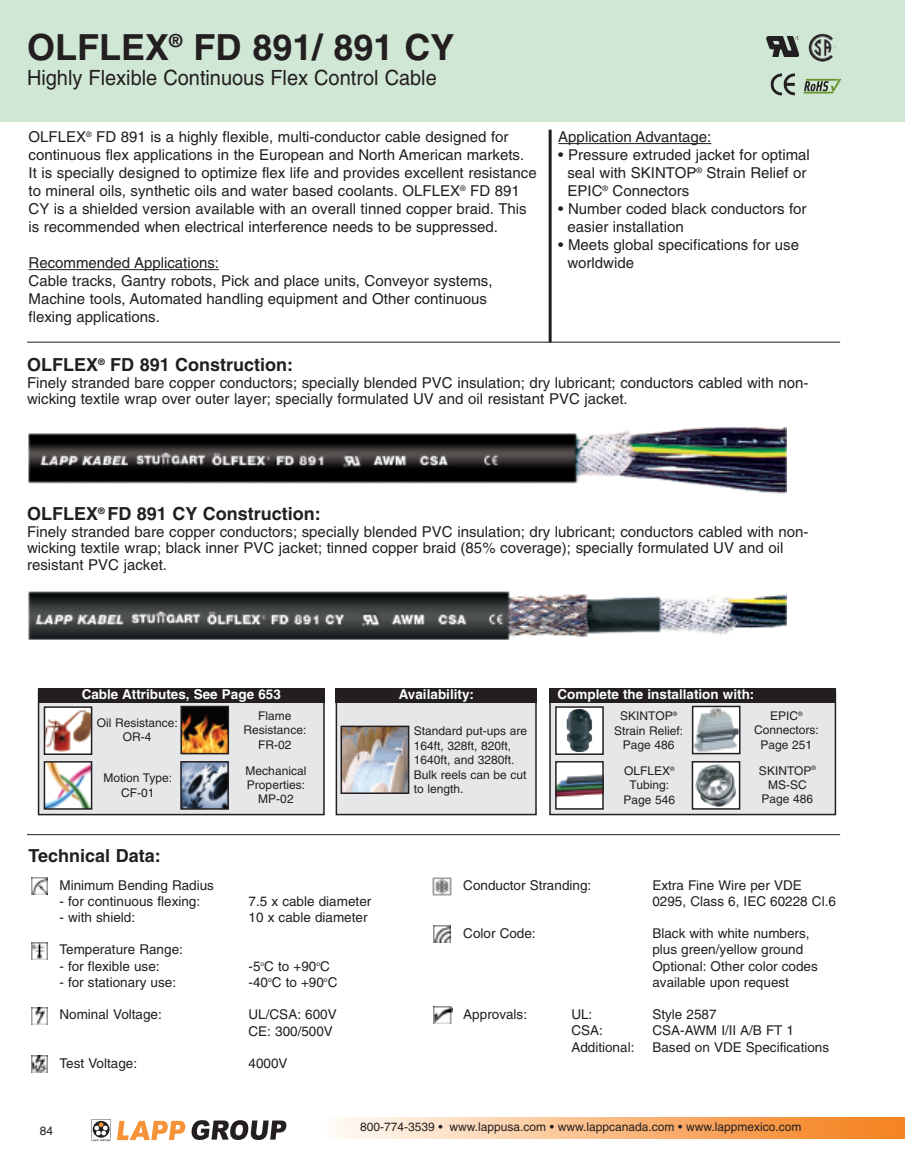
<style>
.page{position:relative;width:905px;height:1175px;background:#fff}
.page>*{position:absolute;margin:0;border:0;box-sizing:border-box;transform-origin:0 0}
.t1{font:700 36px "Helvetica";color:#231f20}
.t2{font:21px "Helvetica";color:#231f20;scale:.95 1}
.t3{font:700 18px "Helvetica";color:#231f20}
.t4{font:15px/18px "Helvetica";color:#231f20}
.t5{font:13.5px/16.2px "Helvetica";color:#231f20}
.t6{font:700 13.5px "Helvetica";color:#fff}
.t7{font:12px/14.4px "Helvetica";color:#231f20;text-align:center}
</style>
<div class="page">
<svg style="left:117px;top:1120px;width:68px;height:20px"></svg>
<svg style="left:191px;top:1120px;width:95px;height:19px"></svg>
<svg style="left:91px;top:1119px;width:20px;height:22px"></svg>
<img style="left:329px;top:1117px;width:575px;height:21px">
<div style="left:0;top:0;width:904px;height:122px;background:#d1e7d5"></div>
<img style="left:766px;top:37px;width:32px;height:20px">
<img style="left:813px;top:34px;width:20px;height:8px">
<svg style="left:770px;top:73px;width:24px;height:22px"></svg>
<svg style="left:803px;top:79px;width:38px;height:14px"></svg>
<hr style="left:27px;top:834px;width:813px;height:1px;background:#231f20">
<hr style="left:27px;top:342px;width:813px;height:1px;background:#231f20">
<img style="left:31px;top:877px;width:17px;height:17px">
<img style="left:31px;top:942px;width:17px;height:17px">
<img style="left:31px;top:1055px;width:17px;height:17px">
<img style="left:433px;top:1006px;width:19px;height:17px">
<img style="left:434px;top:925px;width:16px;height:17px">
<img style="left:31px;top:1007px;width:17px;height:17px">
<hr style="left:28px;top:269px;width:107px;height:1px;background:#231f20">
<hr style="left:134px;top:269px;width:85px;height:1px;background:#231f20">
<hr style="left:558px;top:143px;width:78px;height:1px;background:#231f20">
<hr style="left:635px;top:143px;width:76px;height:1px;background:#231f20">
<hr style="left:548px;top:130px;width:3px;height:212px;background:#231f20">
<div style="left:39px;top:690px;width:285px;height:124px;background:#e6e7e9"></div>
<div style="left:38px;top:689px;width:287px;height:126px;border:2px solid #231f20"></div>
<img style="left:47px;top:709px;width:42px;height:42px">
<div style="left:44px;top:706px;width:48px;height:49px;border:2px solid #231f20"></div>
<img style="left:183px;top:708px;width:43px;height:43px">
<div style="left:180px;top:705px;width:49px;height:49px;border:2px solid #231f20"></div>
<img style="left:47px;top:764px;width:42px;height:42px">
<div style="left:44px;top:761px;width:48px;height:48px;border:2px solid #231f20"></div>
<img style="left:183px;top:764px;width:43px;height:42px">
<div style="left:180px;top:761px;width:49px;height:48px;border:2px solid #231f20"></div>
<div style="left:38px;top:687px;width:287px;height:15px;background:#231f20"></div>
<div style="left:550px;top:690px;width:285px;height:124px;background:#e6e7e9"></div>
<div style="left:549px;top:689px;width:287px;height:126px;border:2px solid #231f20"></div>
<div style="left:556px;top:707px;width:47px;height:47px;background:#fff"></div>
<img style="left:566px;top:709px;width:27px;height:43px">
<div style="left:555px;top:706px;width:48px;height:49px;border:2px solid #231f20"></div>
<img style="left:695px;top:708px;width:42px;height:43px">
<div style="left:692px;top:705px;width:48px;height:49px;border:2px solid #231f20"></div>
<img style="left:558px;top:764px;width:42px;height:42px">
<div style="left:555px;top:761px;width:48px;height:48px;border:2px solid #231f20"></div>
<div style="left:692px;top:761px;width:47px;height:48px;background:#fff"></div>
<img style="left:695px;top:764px;width:41px;height:42px">
<div style="left:691px;top:761px;width:49px;height:48px;border:2px solid #231f20"></div>
<div style="left:549px;top:687px;width:287px;height:15px;background:#231f20"></div>
<img style="left:28px;top:591px;width:758px;height:49px">
<img style="left:432px;top:877px;width:20px;height:19px">
<img style="left:28px;top:427px;width:758px;height:67px">
<div style="left:336px;top:690px;width:200px;height:124px;background:#e6e7e9"></div>
<div style="left:335px;top:689px;width:201px;height:126px;border:2px solid #231f20"></div>
<div style="left:335px;top:687px;width:202px;height:15px;background:#231f20"></div>
<img style="left:343px;top:728px;width:63px;height:63px">
<div style="left:340px;top:725px;width:69px;height:69px;border:2px solid #231f20"></div>
<h1 class="t1" style="left:27px;top:33px;width:429px">OLFLEX<sup>®</sup> FD 891/ 891 CY</h1>
<h2 class="t2" style="left:27px;top:70px;width:433px">Highly Flexible Continuous Flex Control Cable</h2>
<p class="t4" style="left:28px;top:129px;width:510px">OLFLEX<sup>®</sup> FD 891 is a highly flexible, multi-conductor cable designed for continuous flex applications in the European and North American markets.<br>It is specially designed to optimize flex life and provides excellent resistance to mineral oils, synthetic oils and water based coolants. OLFLEX<sup>®</sup> FD 891<br>CY is a shielded version available with an overall tinned copper braid. This is recommended when electrical interference needs to be suppressed.</p>
<p class="t4" style="left:28px;top:255px;width:465px">Recommended Applications:<br>Cable tracks, Gantry robots, Pick and place units, Conveyor systems, Machine tools, Automated handling equipment and Other continuous flexing applications.</p>
<p class="t4" style="left:558px;top:129px;width:154px">Application Advantage:</p>
<p class="t4" style="left:567px;top:147px;width:244px;text-indent:-9px">• Pressure extruded jacket for optimal seal with SKINTOP<sup>®</sup> Strain Relief or<br>EPIC<sup>®</sup> Connectors</p>
<p class="t4" style="left:567px;top:201px;width:241px;text-indent:-9px">• Number coded black conductors for easier installation</p>
<p class="t4" style="left:567px;top:237px;width:233px;text-indent:-9px">• Meets global specifications for use worldwide</p>
<p class="t3" style="left:27px;top:358px;width:268px">OLFLEX<sup>®</sup> FD 891 Construction:</p>
<p class="t4" style="left:27px;top:375px;width:783px;line-height:16.5px">Finely stranded bare copper conductors; specially blended PVC insulation; dry lubricant; conductors cabled with non&shy;wicking textile wrap over outer layer; specially formulated UV and oil resistant PVC jacket.</p>
<p class="t3" style="left:27px;top:506px;width:295px">OLFLEX<sup>®</sup> FD 891 CY Construction:</p>
<p class="t4" style="left:27px;top:524px;width:783px;line-height:16.5px">Finely stranded bare copper conductors; specially blended PVC insulation; dry lubricant; conductors cabled with non&shy;wicking textile wrap; black inner PVC jacket; tinned copper braid (85% coverage); specially formulated UV and oil resistant PVC jacket.</p>
<p class="t6" style="left:82px;top:688px;width:201px">Cable Attributes, See Page 653</p>
<p class="t7" style="left:97px;top:716px;width:83px">Oil Resistance:<br>OR-4</p>
<p class="t7" style="left:244px;top:709px;width:64px">Flame<br>Resistance:<br>FR-02</p>
<p class="t7" style="left:103px;top:772px;width:70px">Motion Type:<br>CF-01</p>
<p class="t7" style="left:246px;top:764px;width:62px">Mechanical<br>Properties:<br>MP-02</p>
<p class="t6" style="left:398px;top:688px;width:77px">Availability:</p>
<p class="t6" style="left:557px;top:688px;width:198px">Complete the installation with:</p>
<p class="t7" style="left:414px;top:725px;width:115px;text-align:left">Standard put-ups are<br>164ft, 328ft, 820ft,<br>1640ft, and 3280ft.<br>Bulk reels can be cut to length.</p>
<p class="t7" style="left:614px;top:710px;width:71px">SKINTOP<sup>®<br></sup>Strain Relief:<br>Page 486</p>
<p class="t7" style="left:754px;top:709px;width:66px">EPIC<sup>®<br></sup>Connectors:<br>Page 251</p>
<p class="t7" style="left:623px;top:764px;width:53px">OLFLEX<sup>®<br></sup>Tubing:<br>Page 546</p>
<p class="t7" style="left:759px;top:764px;width:58px">SKINTOP<sup>®<br></sup>MS-SC<br>Page 486</p>
<p class="t3" style="left:28px;top:848px;width:134px">Technical Data:</p>
<p class="t5" style="left:59px;top:878px;width:156px">Minimum Bending Radius</p>
<p class="t5" style="left:59px;top:894px;width:142px">- for continuous flexing:</p>
<p class="t5" style="left:248px;top:894px;width:124px">7.5 x cable diameter</p>
<p class="t5" style="left:59px;top:910px;width:77px">- with shield:</p>
<p class="t5" style="left:248px;top:910px;width:120px">10 x cable diameter</p>
<p class="t5" style="left:59px;top:942px;width:125px">Temperature Range:</p>
<p class="t5" style="left:59px;top:959px;width:102px">- for flexible use:</p>
<p class="t5" style="left:248px;top:959px;width:83px">-5<sup>o</sup>C to +90<sup>o</sup>C</p>
<p class="t5" style="left:59px;top:975px;width:118px">- for stationary use:</p>
<p class="t5" style="left:248px;top:975px;width:90px">-40<sup>o</sup>C to +90<sup>o</sup>C</p>
<p class="t5" style="left:59px;top:1007px;width:104px">Nominal Voltage:</p>
<p class="t5" style="left:248px;top:1007px;width:90px">UL/CSA: 600V<br>CE: 300/500V</p>
<p class="t5" style="left:59px;top:1056px;width:79px">Test Voltage:</p>
<p class="t5" style="left:248px;top:1056px;width:41px">4000V</p>
<p class="t5" style="left:463px;top:878px;width:129px">Conductor Stranding:</p>
<p class="t5" style="left:652px;top:878px;width:185px">Extra Fine Wire per VDE<br>0295, Class 6, IEC 60228 Cl.6</p>
<p class="t5" style="left:463px;top:926px;width:74px">Color Code:</p>
<p class="t5" style="left:652px;top:926px;width:167px">Black with white numbers, plus green/yellow ground<br>Optional: Other color codes available upon request</p>
<p class="t5" style="left:463px;top:1007px;width:65px">Approvals:</p>
<p class="t5" style="left:571px;top:1007px;width:23px">UL:</p>
<p class="t5" style="left:652px;top:1007px;width:66px">Style 2587</p>
<p class="t5" style="left:571px;top:1023px;width:33px">CSA:</p>
<p class="t5" style="left:652px;top:1023px;width:143px">CSA-AWM I/II A/B FT 1</p>
<p class="t5" style="left:571px;top:1040px;width:65px">Additional:</p>
<p class="t5" style="left:652px;top:1040px;width:178px">Based on VDE Specifications</p>
<p class="t7" style="left:40px;top:1124px;width:15px">84</p>
<p class="t7" style="left:360px;top:1121px;width:443px">800-774-3539 • www.lappusa.com • www.lappcanada.com • www.lappmexico.com</p>
</div>
